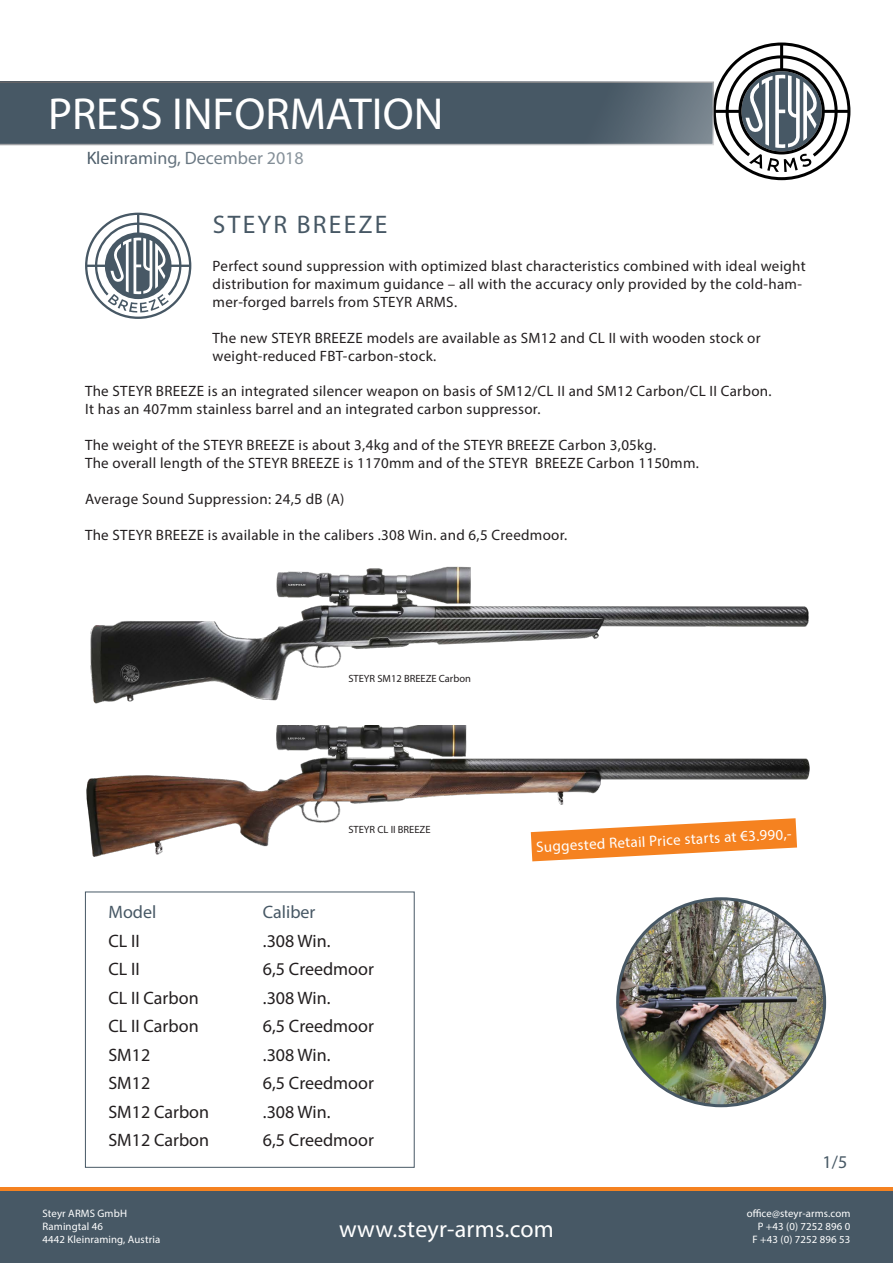
<style>
.page{position:relative;width:893px;height:1263px;background:#fff}
.page>*{position:absolute;margin:0;border:0;box-sizing:border-box;transform-origin:0 0}
.t1{font:45px "Myriad Pro";color:#fff}
.t2{font:33px "Myriad Pro";letter-spacing:.04em;color:#fff}
.t3{font:25.5px "Myriad Pro";letter-spacing:.09em;color:#475865}
.t4{font:24px "Myriad Pro";letter-spacing:.01em;color:#fff}
.t5{font:18px "Myriad Pro";color:#231f20}
.t6{font:18px "Myriad Pro";color:#475865}
.t7{font:15px/18px "Myriad Pro";letter-spacing:.02em;color:#231f20}
.t8{font:15px "Myriad Pro";color:#fff}
.t9{font:10.8px/12.9px "Myriad Pro";letter-spacing:.01em;color:#fff}
.t10{font:10.5px "Myriad Pro";color:#231f20}
</style>
<div class="page">
<div style="left:0;top:1191px;width:893px;height:72px;background:#475865"></div>
<hr style="left:0;top:1187px;width:893px;height:4px;background:#f58220">
<div style="left:85px;top:891px;width:330px;height:277px;border:1px solid #475865"></div>
<svg style="left:714px;top:43px;width:136px;height:137px"></svg>
<img style="left:86px;top:725px;width:724px;height:137px">
<img style="left:90px;top:566px;width:719px;height:138px">
<svg style="left:85px;top:213px;width:106px;height:106px"></svg>
<img style="left:618px;top:899px;width:207px;height:207px;border-radius:103px">
<svg style="left:0;top:81px;width:714px;height:64px;background:#4e5e6a"></svg>
<svg style="left:531px;top:818px;width:266px;height:43px"></svg>
<h2 class="t2" style="left:85px;top:93px;width:358px">HÄNDLERINFORMATION</h2>
<h1 class="t1" style="left:48px;top:86px;width:397px">PRESS INFORMATION</h1>
<p class="t6" style="left:86px;top:147px;width:219px">Kleinraming, December 2018</p>
<p class="t3" style="left:213px;top:209px;width:176px">STEYR BREEZE</p>
<p class="t7" style="left:213px;top:257px;width:595px">Perfect sound suppression with optimized blast characteristics combined with ideal weight distribution for maximum guidance – all with the accuracy only provided by the cold-ham&shy;mer-forged barrels from STEYR ARMS.</p>
<p class="t7" style="left:213px;top:329px;width:549px">The new STEYR BREEZE models are available as SM12 and CL II with wooden stock or weight-reduced FBT-carbon-stock.</p>
<p class="t7" style="left:85px;top:382px;width:688px">The STEYR BREEZE is an integrated silencer weapon on basis of SM12/CL II and SM12 Carbon/CL II Carbon.</p>
<p class="t7" style="left:85px;top:400px;width:457px">It has an 407mm stainless barrel and an integrated carbon suppressor.</p>
<p class="t7" style="left:85px;top:436px;width:573px">The weight of the STEYR BREEZE is about 3,4kg and of the STEYR BREEZE Carbon 3,05kg.</p>
<p class="t7" style="left:85px;top:454px;width:615px">The overall length of the STEYR BREEZE is 1170mm and of the STEYR BREEZE Carbon 1150mm.</p>
<p class="t7" style="left:85px;top:490px;width:261px">Average Sound Suppression: 24,5 dB (A)</p>
<p class="t7" style="left:85px;top:526px;width:484px">The STEYR BREEZE is available in the calibers .308 Win. and 6,5 Creedmoor.</p>
<p class="t10" style="left:348px;top:672px;width:124px">STEYR SM12 BREEZE Carbon</p>
<p class="t10" style="left:348px;top:823px;width:84px">STEYR CL II BREEZE</p>
<p class="t6" style="left:108px;top:901px;width:49px">Model</p>
<p class="t6" style="left:263px;top:901px;width:54px">Caliber</p>
<p class="t5" style="left:108px;top:929px;width:33px">CL II</p>
<p class="t5" style="left:263px;top:929px;width:69px">.308 Win.</p>
<p class="t5" style="left:108px;top:958px;width:33px">CL II</p>
<p class="t5" style="left:263px;top:958px;width:112px">6,5 Creedmoor</p>
<p class="t5" style="left:108px;top:986px;width:92px">CL II Carbon</p>
<p class="t5" style="left:263px;top:986px;width:69px">.308 Win.</p>
<p class="t5" style="left:108px;top:1015px;width:92px">CL II Carbon</p>
<p class="t5" style="left:263px;top:1015px;width:112px">6,5 Creedmoor</p>
<p class="t5" style="left:108px;top:1043px;width:43px">SM12</p>
<p class="t5" style="left:263px;top:1043px;width:69px">.308 Win.</p>
<p class="t5" style="left:108px;top:1072px;width:43px">SM12</p>
<p class="t5" style="left:263px;top:1072px;width:112px">6,5 Creedmoor</p>
<p class="t5" style="left:108px;top:1100px;width:102px">SM12 Carbon</p>
<p class="t5" style="left:263px;top:1100px;width:69px">.308 Win.</p>
<p class="t5" style="left:108px;top:1129px;width:102px">SM12 Carbon</p>
<p class="t5" style="left:263px;top:1129px;width:112px">6,5 Creedmoor</p>
<p class="t8" style="left:536px;top:838px;width:257px;rotate:-3deg">Suggested Retail Price starts at €3.990,-</p>
<p class="t6" style="left:823px;top:1151px;width:26px">1/5</p>
<p class="t9" style="left:43px;top:1207px;width:119px">Steyr ARMS GmbH<br>Ramingtal 46<br>4442 Kleinraming, Austria</p>
<p class="t9" style="left:747px;top:1207px;width:105px;text-align:right">office@steyr-arms.com<br>P +43 (0) 7252 896 0<br>F +43 (0) 7252 896 53</p>
<h3 class="t4" style="left:339px;top:1214px;width:216px">www.steyr-arms.com</h3>
</div>
